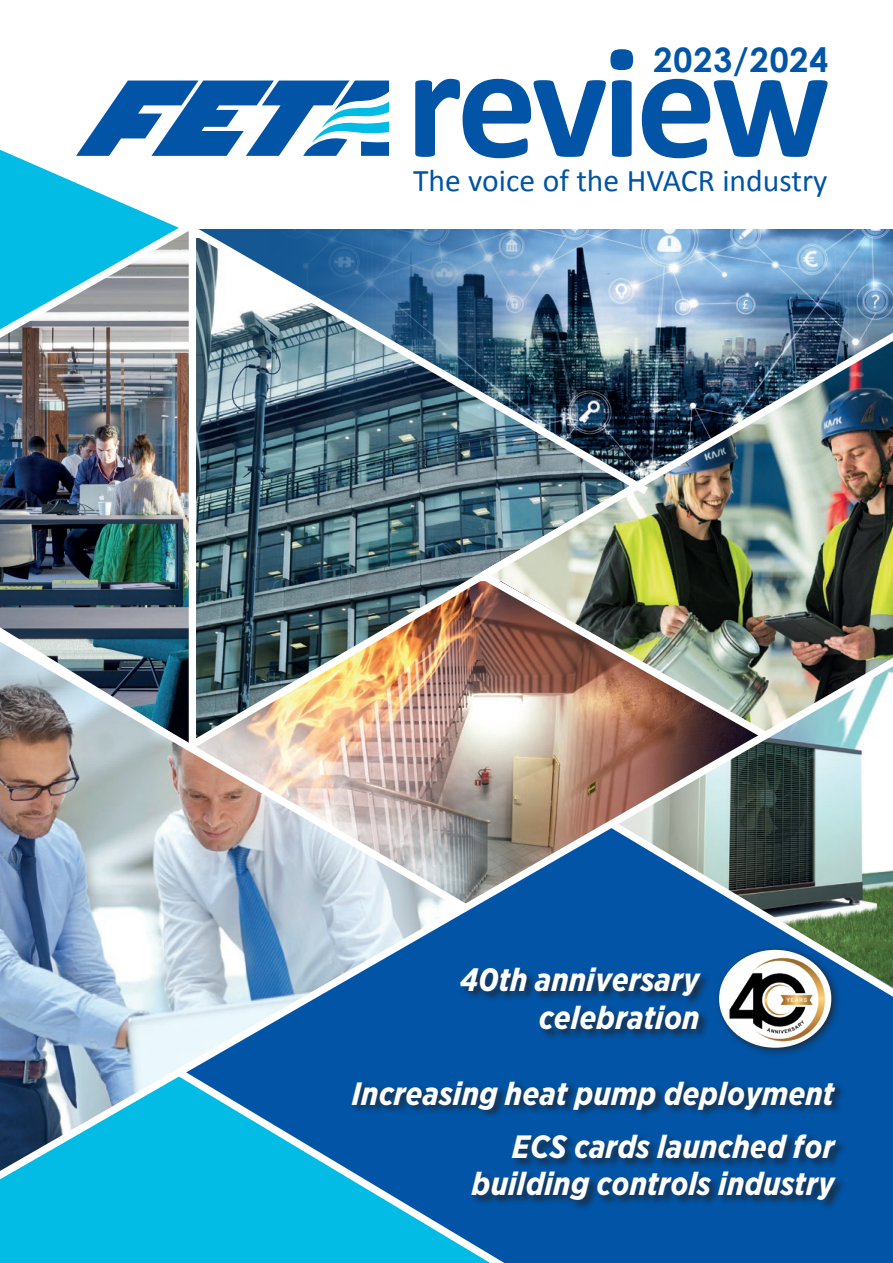
<style>
.page{position:relative;width:893px;height:1263px;background:#fff}
.page>*{position:absolute;margin:0;border:0;box-sizing:border-box;transform-origin:0 0}
.t1{font:700 161.7px "Calibri";letter-spacing:-.035em;color:#0154a6}
.t2{font:700 33.75px "Century Gothic";letter-spacing:.03em;color:#0154a6}
.t3{font:italic 700 32.25px/53.7px "Gotham Narrow";color:#fff;text-align:right}
.t4{font:31.65px "Calibri";color:#0154a6}
</style>
<div class="page">
<img style="left:656px;top:230px;width:237px;height:72px">
<div style="left:0;top:1046px;width:664px;height:217px;background:#02bce5"></div>
<div style="left:548px;top:1187px;width:345px;height:76px;background:#0154a6"></div>
<img style="left:0;top:371px;width:182px;height:239px">
<svg style="left:0;top:610px;width:182px;height:23px;background:#7e8491"></svg>
<img style="left:182px;top:302px;width:711px;height:331px">
<img style="left:0;top:633px;width:893px;height:554px">
<img style="left:471px;top:564px;width:304px;height:181px">
<img style="left:181px;top:229px;width:475px;height:272px">
<svg style="left:167px;top:1061px;width:381px;height:202px"></svg>
<svg style="left:601px;top:813px;width:292px;height:236px;background:#4d7994"></svg>
<svg style="left:108px;top:81px;width:281px;height:253px"></svg>
<svg style="left:0;top:109px;width:198px;height:262px"></svg>
<div style="left:351px;top:1079px;width:495px;height:131px;background:#231f20;opacity:.75"></div>
<div style="left:459px;top:966px;width:252px;height:74px;background:#231f20;opacity:.75"></div>
<div style="left:714px;top:945px;width:128px;height:113px;background:#231f20;opacity:.75"></div>
<div style="left:719px;top:950px;width:112px;height:98px;background:#fff;border-radius:50%"></div>
<img style="left:725px;top:953px;width:103px;height:91px">
<p class="t2" style="left:654px;top:39px;width:176px">2023/2024</p>
<h1 class="t1" style="left:405px;top:2px;width:426px">review</h1>
<p class="t4" style="left:413px;top:161px;width:416px">The voice of the HVACR industry</p>
<p class="t3" style="left:460px;top:961px;width:241px;line-height:37.5px">40th anniversary celebration</p>
<p class="t3" style="left:351px;top:1066px;width:484px">Increasing heat pump deployment<br>ECS cards launched for</p>
<p class="t3" style="left:472px;top:1157px;width:364px">building controls industry</p>
</div>
